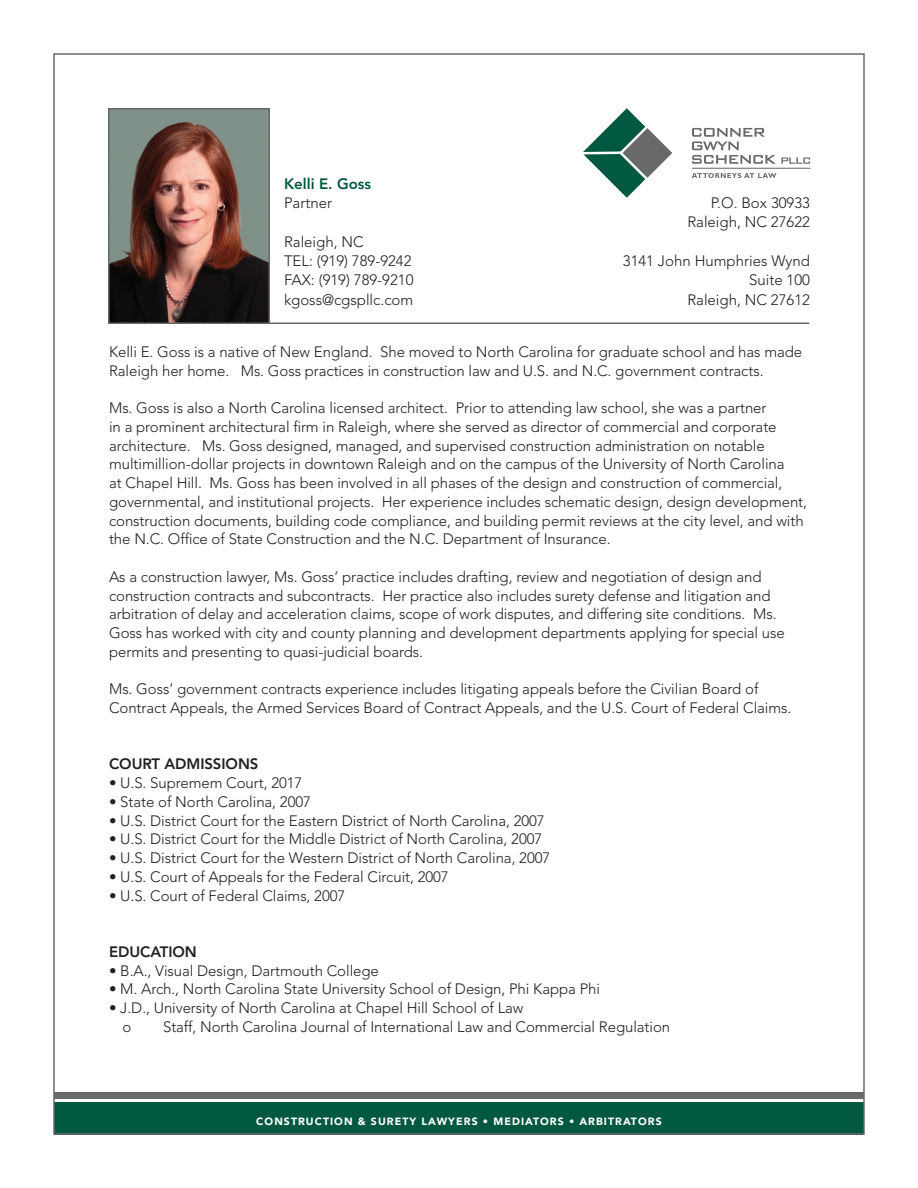
<style>
.page{position:relative;width:918px;height:1188px;background:#fff}
.page>*{position:absolute;margin:0;border:0;box-sizing:border-box;transform-origin:0 0}
.t1{font:300 15px/18.8px "Avenir";letter-spacing:-.005em;color:#231f20}
.t2{font:800 15px "Avenir";letter-spacing:-.005em;color:#231f20}
.t3{font:800 15px "Avenir";color:#005840}
.t4{font:900 10.5px "Avenir";letter-spacing:.1em;color:#fff}
</style>
<div class="page">
<div style="left:54px;top:1102px;width:810px;height:32px;background:#005840"></div>
<div style="left:54px;top:1093px;width:810px;height:6px;background:#69696c"></div>
<svg style="left:583px;top:108px;width:89px;height:90px"></svg>
<svg style="left:692px;top:173px;width:85px;height:5px"></svg>
<svg style="left:692px;top:128px;width:118px;height:36px"></svg>
<hr style="left:692px;top:168px;width:118px;height:1px;background:#636366">
<hr style="left:269px;top:322px;width:540px;height:2px;background:#69696c">
<img style="left:111px;top:111px;width:156px;height:210px">
<div style="left:108px;top:108px;width:162px;height:216px;border:2px solid #69696c"></div>
<p class="t3" style="left:284px;top:174px;width:89px">Kelli E. Goss</p>
<p class="t1" style="left:284px;top:193px;width:50px">Partner</p>
<p class="t1" style="left:284px;top:232px;width:131px;line-height:19.4px">Raleigh, NC<br>TEL: (919) 789-9242<br>FAX: (919) 789-9210 kgoss@cgspllc.com</p>
<p class="t1" style="left:109px;top:342px;width:695px">Kelli E. Goss is a native of New England. She moved to North Carolina for graduate school and has made<br>Raleigh her home. Ms. Goss practices in construction law and U.S. and N.C. government contracts.</p>
<p class="t1" style="left:109px;top:399px;width:700px">Ms. Goss is also a North Carolina licensed architect. Prior to attending law school, she was a partner<br>in a prominent architectural firm in Raleigh, where she served as director of commercial and corporate architecture. Ms. Goss designed, managed, and supervised construction administration on notable multimillion-dollar projects in downtown Raleigh and on the campus of the University of North Carolina<br>at Chapel Hill. Ms. Goss has been involved in all phases of the design and construction of commercial, governmental, and institutional projects. Her experience includes schematic design, design development, construction documents, building code compliance, and building permit reviews at the city level, and with the N.C. Office of State Construction and the N.C. Department of Insurance.</p>
<p class="t1" style="left:109px;top:567px;width:677px">As a construction lawyer, Ms. Goss’ practice includes drafting, review and negotiation of design and construction contracts and subcontracts. Her practice also includes surety defense and litigation and arbitration of delay and acceleration claims, scope of work disputes, and differing site conditions. Ms.<br>Goss has worked with city and county planning and development departments applying for special use permits and presenting to quasi-judicial boards.</p>
<p class="t1" style="left:109px;top:680px;width:684px">Ms. Goss’ government contracts experience includes litigating appeals before the Civilian Board of<br>Contract Appeals, the Armed Services Board of Contract Appeals, and the U.S. Court of Federal Claims.</p>
<p class="t1" style="left:687px;top:193px;width:124px;line-height:19.4px;text-align:right">P.O. Box 30933<br>Raleigh, NC 27622</p>
<p class="t1" style="left:623px;top:251px;width:189px;line-height:19.4px;text-align:right">3141 John Humphries Wynd<br>Suite 100<br>Raleigh, NC 27612</p>
<p class="t2" style="left:109px;top:755px;width:151px">COURT ADMISSIONS</p>
<p class="t1" style="left:109px;top:774px;width:195px">• U.S. Supremem Court, 2017</p>
<p class="t1" style="left:109px;top:792px;width:203px">• State of North Carolina, 2007</p>
<p class="t1" style="left:109px;top:811px;width:437px">• U.S. District Court for the Eastern District of North Carolina, 2007</p>
<p class="t1" style="left:109px;top:830px;width:435px">• U.S. District Court for the Middle District of North Carolina, 2007</p>
<p class="t1" style="left:109px;top:849px;width:443px">• U.S. District Court for the Western District of North Carolina, 2007</p>
<p class="t1" style="left:109px;top:867px;width:341px">• U.S. Court of Appeals for the Federal Circuit, 2007</p>
<p class="t1" style="left:109px;top:886px;width:238px">• U.S. Court of Federal Claims, 2007</p>
<p class="t2" style="left:109px;top:943px;width:89px">EDUCATION</p>
<p class="t1" style="left:109px;top:961px;width:271px">• B.A., Visual Design, Dartmouth College</p>
<p class="t1" style="left:109px;top:980px;width:493px">• M. Arch., North Carolina State University School of Design, Phi Kappa Phi</p>
<p class="t1" style="left:123px;top:999px;width:402px;text-indent:-14px">• J.D., University of North Carolina at Chapel Hill School of Law o</p>
<p class="t1" style="left:163px;top:1017px;width:509px">Staff, North Carolina Journal of International Law and Commercial Regulation</p>
<p class="t4" style="left:256px;top:1112px;width:407px">CONSTRUCTION &amp; SURETY LAWYERS • MEDIATORS • ARBITRATORS</p>
</div>
